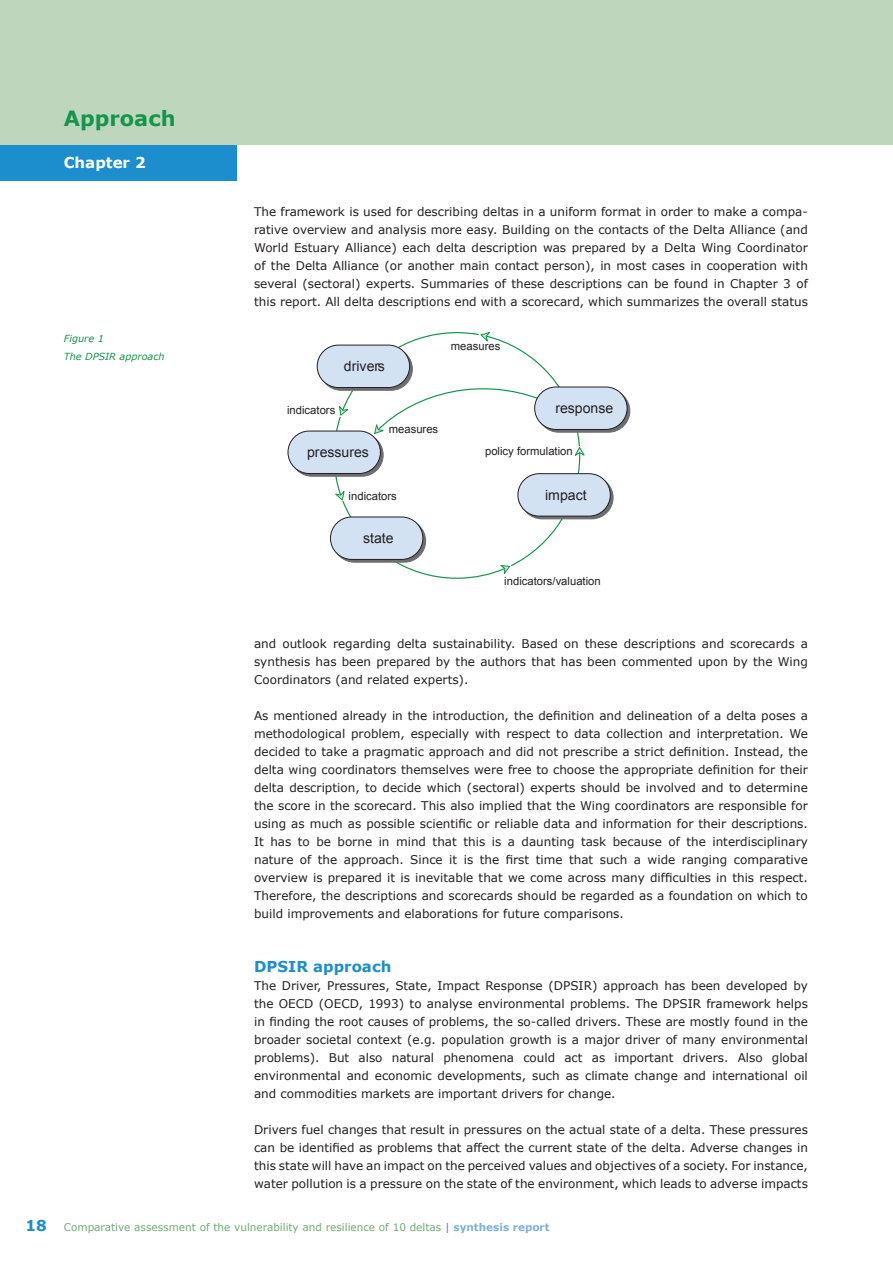
<style>
.page{position:relative;width:893px;height:1263px;background:#fff}
.page>*{position:absolute;margin:0;border:0;box-sizing:border-box;transform-origin:0 0}
.t1{font:700 21px "Verdana";color:#149649}
.t2{font:700 15px "Verdana";color:#1c8ece}
.t3{font:700 15px "Verdana";color:#fff}
.t4{font:14.1px "Arial";color:#231f20}
.t5{font:12px/18px "Verdana";color:#231f20;text-align:justify}
.t6{font:11.25px "Arial";color:#231f20}
.t7{font:10.5px "Verdana";color:#6ead75}
.t8{font:italic 9.75px/18px "Verdana";color:#149649}
.s1{font-weight:700;font-size:15px;color:#1c8ece}
.s2{color:#1c8ece}
.s3{font-weight:700;color:#80b1df}
</style>
<div class="page">
<div style="left:0;top:144px;width:237px;height:36px;background:#1c8ece"></div>
<div style="left:0;top:0;width:893px;height:144px;background:#bed6bc"></div>
<svg style="left:333px;top:332px;width:248px;height:247px"></svg>
<svg style="left:291px;top:434px;width:92px;height:42px"></svg>
<div style="left:290px;top:433px;width:94px;height:44px;border:1px solid #6c6d70;border-radius:21px"></div>
<div style="left:288px;top:431px;width:92px;height:42px;background:#d2e2f3;border-radius:21px"></div>
<div style="left:288px;top:431px;width:93px;height:43px;border:1px solid #231f20;border-radius:21px"></div>
<div style="left:320px;top:348px;width:92px;height:42px;background:#6c6d70;border-radius:21px"></div>
<div style="left:320px;top:347px;width:93px;height:44px;border:1px solid #6c6d70;border-radius:21px"></div>
<div style="left:317px;top:345px;width:93px;height:42px;background:#d2e2f3;border-radius:21px"></div>
<div style="left:317px;top:345px;width:93px;height:43px;border:1px solid #231f20;border-radius:21px"></div>
<svg style="left:333px;top:520px;width:93px;height:42px"></svg>
<div style="left:333px;top:519px;width:93px;height:44px;border:1px solid #6c6d70;border-radius:21px"></div>
<div style="left:330px;top:517px;width:93px;height:42px;background:#d2e2f3;border-radius:21px"></div>
<div style="left:330px;top:517px;width:93px;height:43px;border:1px solid #231f20;border-radius:21px"></div>
<svg style="left:521px;top:476px;width:92px;height:43px"></svg>
<div style="left:520px;top:476px;width:93px;height:43px;border:1px solid #6c6d70;border-radius:21px"></div>
<div style="left:518px;top:474px;width:92px;height:42px;background:#d2e2f3;border-radius:21px"></div>
<div style="left:517px;top:473px;width:94px;height:43px;border:1px solid #231f20;border-radius:21px"></div>
<svg style="left:537px;top:390px;width:93px;height:42px"></svg>
<div style="left:537px;top:389px;width:93px;height:44px;border:1px solid #6c6d70;border-radius:21px"></div>
<div style="left:535px;top:387px;width:92px;height:42px;background:#d2e2f3;border-radius:21px"></div>
<div style="left:534px;top:387px;width:93px;height:43px;border:1px solid #231f20;border-radius:21px"></div>
<svg style="left:338px;top:404px;width:12px;height:13px"></svg>
<svg style="left:333px;top:489px;width:12px;height:13px"></svg>
<svg style="left:498px;top:564px;width:13px;height:12px"></svg>
<svg style="left:573px;top:446px;width:12px;height:11px"></svg>
<svg style="left:479px;top:332px;width:13px;height:12px"></svg>
<svg style="left:374px;top:422px;width:12px;height:13px"></svg>
<h1 class="t1" style="left:64px;top:105px;width:113px">Approach</h1>
<p class="t3" style="left:64px;top:153px;width:84px">Chapter 2</p>
<p class="t8" style="left:64px;top:330px;width:102px">Figure 1<br>The DPSIR approach</p>
<p class="t5" style="left:254px;top:203px;width:555px;text-align:left">The framework is used for describing deltas in a uniform format in order to make a compa&shy;rative overview and analysis more easy. Building on the contacts of the Delta Alliance (and World Estuary Alliance) each delta description was prepared by a Delta Wing Coordinator of the Delta Alliance (or another main contact person), in most cases in cooperation with several (sectoral) experts. Summaries of these descriptions can be found in Chapter 3 of this report. All delta descriptions end with a scorecard, which summarizes the overall status</p>
<p class="t4" style="left:344px;top:357px;width:42px">drivers</p>
<p class="t6" style="left:451px;top:339px;width:51px">measures</p>
<p class="t6" style="left:287px;top:402px;width:50px">indicators</p>
<p class="t4" style="left:555px;top:399px;width:59px">response</p>
<p class="t4" style="left:307px;top:443px;width:63px">pressures</p>
<p class="t6" style="left:389px;top:422px;width:51px">measures</p>
<p class="t6" style="left:349px;top:488px;width:50px">indicators</p>
<p class="t4" style="left:363px;top:529px;width:32px">state</p>
<p class="t6" style="left:485px;top:444px;width:89px">policy formulation</p>
<p class="t4" style="left:545px;top:486px;width:43px">impact</p>
<p class="t6" style="left:504px;top:573px;width:98px">indicators/valuation</p>
<p class="t5" style="left:254px;top:635px;width:555px">and outlook regarding delta sustainability. Based on these descriptions and scorecards a synthesis has been prepared by the authors that has been commented upon by the Wing Coordinators (and related experts).</p>
<p class="t5" style="left:254px;top:707px;width:555px">As mentioned already in the introduction, the definition and delineation of a delta poses a methodological problem, especially with respect to data collection and interpretation. We decided to take a pragmatic approach and did not prescribe a strict definition. Instead, the delta wing coordinators themselves were free to choose the appropriate definition for their delta description, to decide which (sectoral) experts should be involved and to determine the score in the scorecard. This also implied that the Wing coordinators are responsible for using as much as possible scientific or reliable data and information for their descriptions.<br>It has to be borne in mind that this is a daunting task because of the interdisciplinary nature of the approach. Since it is the first time that such a wide ranging comparative overview is prepared it is inevitable that we come across many difficulties in this respect.<br>Therefore, the descriptions and scorecards should be regarded as a foundation on which to build improvements and elaborations for future comparisons.</p>
<p class="t2" style="left:254px;top:957px;width:139px">DPSIR approach</p>
<p class="t5" style="left:254px;top:977px;width:555px">The Driver, Pressures, State, Impact Response (DPSIR) approach has been developed by the OECD (OECD, 1993) to analyse environmental problems. The DPSIR framework helps in finding the root causes of problems, the so-called drivers. These are mostly found in the broader societal context (e.g. population growth is a major driver of many environmental problems). But also natural phenomena could act as important drivers. Also global environmental and economic developments, such as climate change and international oil and commodities markets are important drivers for change.</p>
<p class="t5" style="left:254px;top:1121px;width:555px">Drivers fuel changes that result in pressures on the actual state of a delta. These pressures can be identified as problems that affect the current state of the delta. Adverse changes in this state will have an impact on the perceived values and objectives of a society. For instance, water pollution is a pressure on the state of the environment, which leads to adverse impacts</p>
<p class="t7" style="left:25px;top:1220px;width:526px"><span class="s1">18</span> Comparative assessment of the vulnerability and resilience of 10 deltas <span class="s2">|</span> <span class="s3">synthesis report</span></p>
</div>
